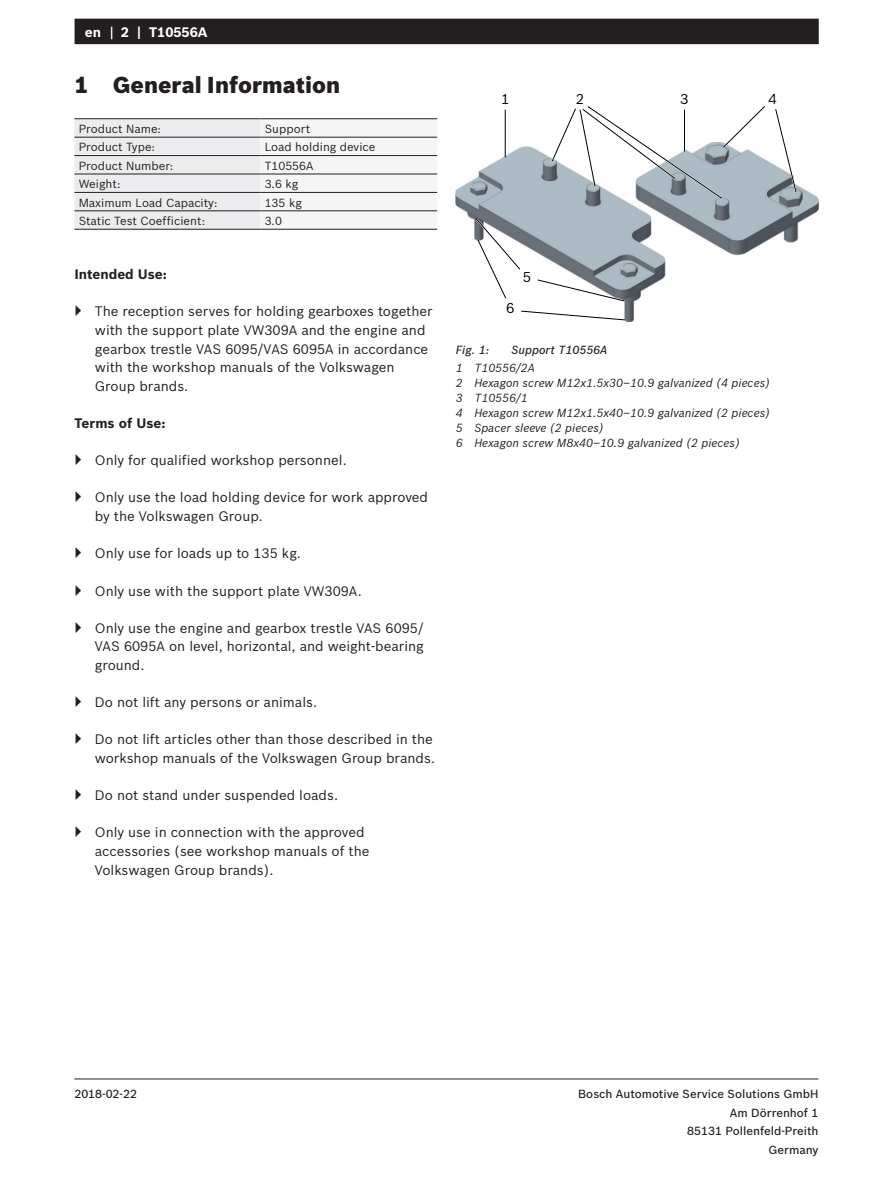
<style>
.page{position:relative;width:893px;height:1191px;background:#fff}
.page>*{position:absolute;margin:0;border:0;box-sizing:border-box;transform-origin:0 0}
.t1{font:900 22.5px "Bosch Sans";color:#231f20}
.t2{font:13.95px "Bosch Sans";color:#000}
.t3{font:13.5px/18.6px "Bosch Sans";color:#231f20}
.Heading4_1-0{font:700 13.5px "Bosch Sans";color:#231f20}
.HeaderProdNameLeft_0{font:700 13.5px "Bosch Sans";color:#fff}
.FigLegend_0-0{font:italic 11.55px "Bosch Sans";color:#231f20}
.TableContent_0-0{font:11.55px "Bosch Sans";color:#231f20}
.FooterRight_1-0{font:500 11.55px "Bosch Sans";color:#231f20}
.t4{font:italic 500 11.55px "Bosch Sans";color:#231f20}
.FooterLeft_1-0{font:500 11.55px "Bosch Sans";color:#231f20}
</style>
<div class="page">
<hr style="left:74px;top:1078px;width:745px;height:1px;background:#231f20">
<div style="left:75px;top:19px;width:744px;height:25px;background:#231f20"></div>
<svg style="left:111px;top:27px;width:1px;height:12px"></svg>
<svg style="left:74px;top:119px;width:363px;height:110px"></svg>
<hr style="left:260px;top:137px;width:177px;height:1px;background:#231f20">
<hr style="left:74px;top:137px;width:186px;height:1px;background:#231f20">
<hr style="left:74px;top:174px;width:186px;height:1px;background:#231f20">
<hr style="left:74px;top:192px;width:186px;height:1px;background:#231f20">
<hr style="left:74px;top:210px;width:186px;height:1px;background:#231f20">
<hr style="left:260px;top:155px;width:177px;height:1px;background:#231f20">
<hr style="left:260px;top:174px;width:177px;height:1px;background:#231f20">
<hr style="left:260px;top:192px;width:177px;height:1px;background:#231f20">
<hr style="left:260px;top:210px;width:177px;height:1px;background:#231f20">
<hr style="left:260px;top:229px;width:177px;height:1px;background:#231f20">
<hr style="left:74px;top:155px;width:186px;height:1px;background:#231f20">
<hr style="left:74px;top:229px;width:186px;height:1px;background:#231f20">
<hr style="left:74px;top:118px;width:186px;height:1px;background:#231f20">
<hr style="left:260px;top:118px;width:177px;height:1px;background:#231f20">
<img style="left:456px;top:146px;width:363px;height:175px">
<hr style="left:504px;top:100px;width:2px;height:56px;background:#fff">
<hr style="left:505px;top:99px;width:1px;height:58px;background:#000">
<div style="left:494px;top:88px;width:22px;height:22px;background:#fff;border-radius:50%"></div>
<svg style="left:551px;top:106px;width:247px;height:94px"></svg>
<div style="left:761px;top:88px;width:22px;height:22px;background:#fff;border-radius:50%"></div>
<svg style="left:474px;top:217px;width:151px;height:104px"></svg>
<div style="left:499px;top:297px;width:22px;height:22px;background:#fff;border-radius:50%"></div>
<p class="HeaderProdNameLeft_0" style="left:85px;top:22px;width:18px">en</p>
<p class="HeaderProdNameLeft_0" style="left:121px;top:22px;width:88px">2 | T10556A</p>
<p class="t1" style="left:74px;top:68px;width:267px">1 General Information</p>
<p class="TableContent_0-0" style="left:79px;top:120px;width:84px">Product Name:</p>
<p class="TableContent_0-0" style="left:265px;top:120px;width:47px">Support</p>
<p class="TableContent_0-0" style="left:79px;top:139px;width:78px">Product Type:</p>
<p class="TableContent_0-0" style="left:265px;top:139px;width:112px">Load holding device</p>
<p class="TableContent_0-0" style="left:79px;top:157px;width:96px">Product Number:</p>
<p class="TableContent_0-0" style="left:265px;top:157px;width:50px">T10556A</p>
<p class="TableContent_0-0" style="left:79px;top:175px;width:43px">Weight:</p>
<p class="TableContent_0-0" style="left:265px;top:175px;width:35px">3.6 kg</p>
<p class="TableContent_0-0" style="left:79px;top:194px;width:141px">Maximum Load Capacity:</p>
<p class="TableContent_0-0" style="left:265px;top:194px;width:39px">135 kg</p>
<p class="TableContent_0-0" style="left:79px;top:212px;width:128px">Static Test Coefficient:</p>
<p class="TableContent_0-0" style="left:265px;top:212px;width:19px">3.0</p>
<p class="Heading4_1-0" style="left:74px;top:264px;width:94px">Intended Use:</p>
<p class="t3" style="left:95px;top:301px;width:339px">The reception serves for holding gearboxes together with the support plate VW309A and the engine and gearbox trestle VAS 6095/VAS 6095A in accordance with the workshop manuals of the Volkswagen Group brands.</p>
<p class="Heading4_1-0" style="left:74px;top:413px;width:92px">Terms of Use:</p>
<p class="t3" style="left:95px;top:450px;width:253px">Only for qualified workshop personnel.</p>
<p class="t3" style="left:95px;top:487px;width:335px">Only use the load holding device for work approved by the Volkswagen Group.</p>
<p class="t3" style="left:95px;top:543px;width:208px">Only use for loads up to 135 kg.</p>
<p class="t3" style="left:95px;top:580px;width:269px">Only use with the support plate VW309A.</p>
<p class="t3" style="left:95px;top:617px;width:331px;text-align:justify">Only use the engine and gearbox trestle VAS 6095/ VAS 6095A on level, horizontal, and weight-bearing ground.</p>
<p class="t3" style="left:95px;top:692px;width:224px">Do not lift any persons or animals.</p>
<p class="t3" style="left:95px;top:729px;width:342px">Do not lift articles other than those described in the workshop manuals of the Volkswagen Group brands.</p>
<p class="t3" style="left:95px;top:785px;width:245px">Do not stand under suspended loads.</p>
<p class="t3" style="left:95px;top:822px;width:276px">Only use in connection with the approved accessories (see workshop manuals of the<br>Volkswagen Group brands).</p>
<p class="t2" style="left:501px;top:88px;width:10px">1</p>
<p class="t2" style="left:576px;top:88px;width:10px">2</p>
<p class="t2" style="left:680px;top:88px;width:10px">3</p>
<p class="t2" style="left:768px;top:88px;width:10px">4</p>
<p class="t2" style="left:506px;top:298px;width:10px">6</p>
<p class="t2" style="left:523px;top:267px;width:10px">5</p>
<p class="t4" style="left:456px;top:341px;width:35px">Fig. 1:</p>
<p class="t4" style="left:512px;top:341px;width:97px">Support T10556A</p>
<p class="FigLegend_0-0" style="left:474px;top:359px;width:62px">T10556/2A</p>
<p class="FigLegend_0-0" style="left:474px;top:374px;width:297px">Hexagon screw M12x1.5x30–10.9 galvanized (4 pieces)</p>
<p class="FigLegend_0-0" style="left:474px;top:389px;width:55px">T10556/1</p>
<p class="FigLegend_0-0" style="left:474px;top:404px;width:297px">Hexagon screw M12x1.5x40–10.9 galvanized (2 pieces)</p>
<p class="FigLegend_0-0" style="left:474px;top:419px;width:131px">Spacer sleeve (2 pieces)</p>
<p class="FigLegend_0-0" style="left:474px;top:434px;width:267px">Hexagon screw M8x40–10.9 galvanized (2 pieces)</p>
<p class="FigLegend_0-0" style="left:456px;top:359px;width:8px">1</p>
<p class="FigLegend_0-0" style="left:456px;top:374px;width:8px">2</p>
<p class="FigLegend_0-0" style="left:456px;top:389px;width:8px">3</p>
<p class="FigLegend_0-0" style="left:456px;top:404px;width:8px">4</p>
<p class="FigLegend_0-0" style="left:456px;top:419px;width:8px">5</p>
<p class="FigLegend_0-0" style="left:456px;top:434px;width:8px">6</p>
<p class="FooterLeft_1-0" style="left:74px;top:1085px;width:64px">2018-02-22</p>
<p class="FooterRight_1-0" style="left:578px;top:1085px;width:242px">Bosch Automotive Service Solutions GmbH</p>
<p class="FooterRight_1-0" style="left:730px;top:1103px;width:90px">Am Dörrenhof 1</p>
<p class="FooterRight_1-0" style="left:687px;top:1122px;width:133px">85131 Pollenfeld-Preith</p>
<p class="FooterRight_1-0" style="left:769px;top:1141px;width:51px">Germany</p>
</div>
